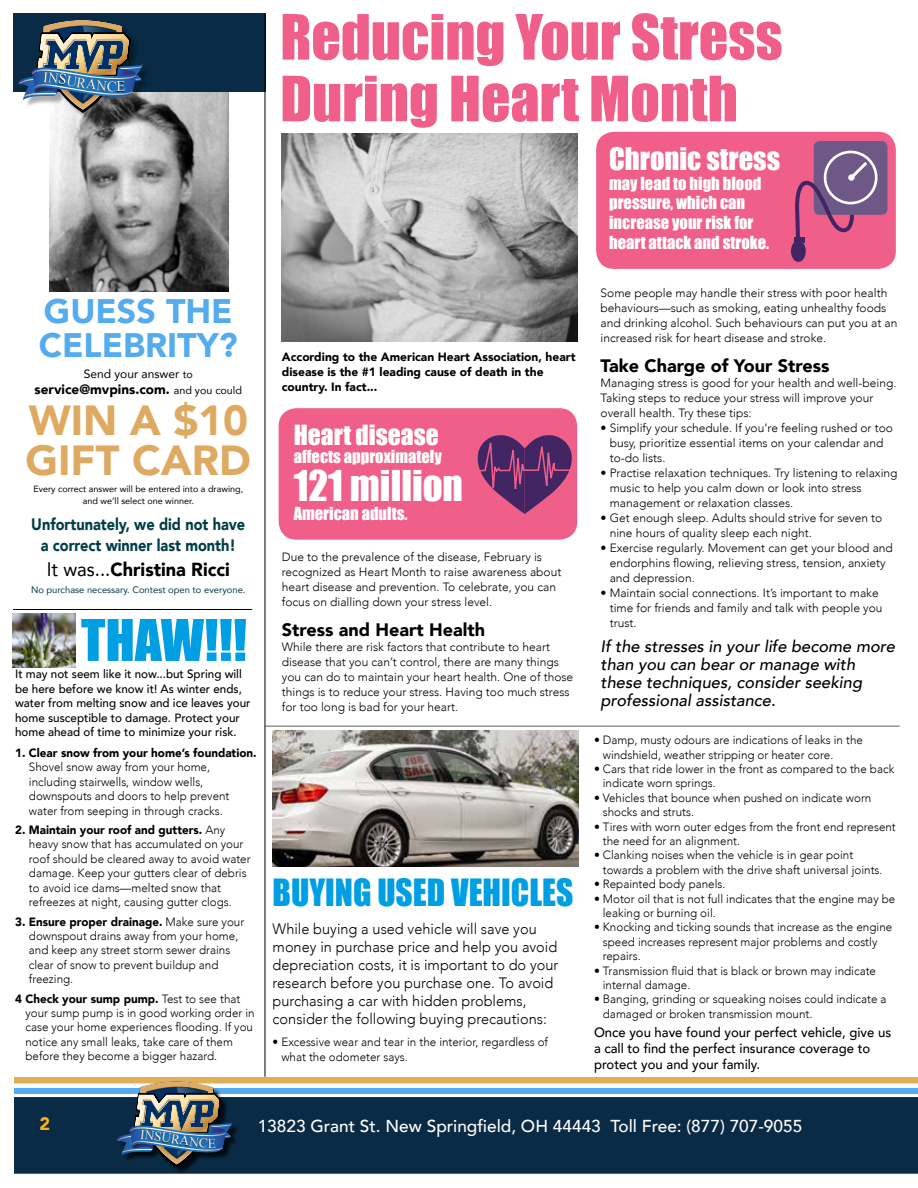
<style>
.page{position:relative;width:918px;height:1188px;background:#fff}
.page>*{position:absolute;margin:0;border:0;box-sizing:border-box;transform-origin:0 0}
.t1{font:57.75px/61.7px "Impact";color:#f05f89}
.t2{font:53.1px "Impact";color:#009ee3}
.t3{font:900 42px/40.5px "Avenir";color:#deaa62}
.t4{font:39px "Impact";color:#fff}
.t5{font:34.5px "Impact";color:#009ee3}
.t6{font:900 33.9px/33.9px "Avenir";color:#54abed}
.t7{font:28.5px "Impact";color:#fff}
.t8{font:25.5px "Impact";color:#fff}
.t9{font:900 18.9px "Avenir";color:#000;scale:.96 1}
.t10{font:900 18px "Avenir";color:#000}
.t11{font:900 18px "Avenir";color:#fcaf17}
.t12{font:500 17.25px "Avenir";color:#fff}
.t13{font:italic 500 16.5px/18px "Avenir";color:#000}
.t14{font:16.5px/19.5px "Impact";color:#fff}
.t15{font:900 16.5px/21px "Avenir";color:#003e45;text-align:center;scale:.88 1}
.t16{font:300 15px/18px "Avenir";color:#000}
.t17{font:500 13.5px/16.2px "Avenir";color:#000}
.t18{font:900 13.5px "Avenir";color:#000}
.t19{font:300 12px/14.4px "Avenir";color:#000}
.t20{font:500 12px/14.4px "Avenir";color:#000}
.t21{font:900 12px/15px "Avenir";color:#000}
.t22{font:12px "Avenir";color:#000}
.t23{font:9.45px "Avenir";color:#003e45}
.t24{font:9px/12px "Avenir";color:#000;text-align:center}
.s1{font-size:10.65px}
.s2{font-weight:400;font-size:10.65px}
.s3{font-weight:400;font-size:19.5px}
.s4{font-weight:900}
</style>
<div class="page">
<img style="left:50px;top:93px;width:179px;height:199px">
<div style="left:13px;top:14px;width:253px;height:78px;background:#0a2b45"></div>
<div style="left:1px;top:1077px;width:917px;height:80px;background:#e0ae55"></div>
<svg style="left:14px;top:1083px;width:904px;height:11px;background:#9fcded"></svg>
<div style="left:14px;top:1094px;width:904px;height:80px;background:#0a2b45"></div>
<div style="left:118px;top:1083px;width:122px;height:92px;background:#000;opacity:.75"></div>
<div style="left:0;top:1058px;width:14px;height:130px;background:#fff"></div>
<hr style="left:265px;top:14px;width:1px;height:1063px;background:#000">
<hr style="left:13px;top:609px;width:239px;height:1px;background:#000">
<hr style="left:265px;top:726px;width:635px;height:1px;background:#5c5c5e">
<div style="left:19px;top:22px;width:132px;height:99px;background:#000;opacity:.32"></div>
<img style="left:281px;top:134px;width:296px;height:207px">
<div style="left:279px;top:408px;width:298px;height:132px;background:#f05f89;border-radius:18px"></div>
<svg style="left:477px;top:435px;width:95px;height:79px"></svg>
<img style="left:272px;top:730px;width:307px;height:136px">
<img style="left:13px;top:613px;width:63px;height:55px">
<div style="left:596px;top:132px;width:300px;height:137px;background:#f05f89;border-radius:18px"></div>
<div style="left:814px;top:141px;width:73px;height:74px;background:#6d5887;border-radius:6px"></div>
<div style="left:824px;top:151px;width:54px;height:53px;border:3px solid #fff;border-radius:50%"></div>
<div style="left:791px;top:240px;width:15px;height:22px;background:#422663;border-radius:50%"></div>
<svg style="left:793px;top:159px;width:77px;height:93px"></svg>
<img style="left:116px;top:1081px;width:116px;height:85px">
<img style="left:17px;top:20px;width:126px;height:92px">
<h1 class="t1" style="left:280px;top:5px;width:504px">Reducing Your Stress<br>During Heart Month</h1>
<h3 class="t6" style="left:39px;top:293px;width:200px">GUESS THE<br>CELEBRITY?</h3>
<p class="t22" style="left:84px;top:364px;width:111px">Send your answer <span class="s1">to</span></p>
<p class="t18" style="left:35px;top:378px;width:209px">service@mvpins.com. <span class="s2">and you could</span></p>
<h3 class="t3" style="left:26px;top:399px;width:227px">WIN A $10<br>GIFT CARD</h3>
<p class="t24" style="left:33px;top:483px;width:211px">Every correct answer will be entered into a drawing, and we’ll select one winner.</p>
<h3 class="t15" style="left:31px;top:513px;width:245px">Unfortunately, we did not have a correct winner last month!</h3>
<h3 class="t9" style="left:47px;top:554px;width:192px"><span class="s3">It was...</span>Christina Ricci</h3>
<p class="t23" style="left:31px;top:582px;width:216px">No purchase necessary. Contest open to everyone.</p>
<h2 class="t2" style="left:81px;top:599px;width:167px">THAW!!!</h2>
<p class="t20" style="left:15px;top:666px;width:237px">It may not seem like it now...but Spring will be here before we know it! As winter ends, water from melting snow and ice leaves your home susceptible to damage. Protect your home ahead of time to minimize your risk.</p>
<p class="t21" style="left:15px;top:745px;width:243px">1. Clear snow from your home’s foundation.</p>
<p class="t19" style="left:29px;top:760px;width:202px">Shovel snow away from your home, including stairwells, window wells, downspouts and doors to help prevent water from seeping in through cracks.</p>
<p class="t19" style="left:29px;top:823px;width:223px;text-indent:-14px"><span class="s4">2. Maintain your roof and gutters.</span> Any heavy snow that has accumulated on your roof should be cleared away to avoid water damage. Keep your gutters clear of debris to avoid ice dams—melted snow that refreezes at night, causing gutter clogs.</p>
<p class="t19" style="left:29px;top:914px;width:217px;text-indent:-14px"><span class="s4">3. Ensure proper drainage.</span> Make sure your downspout drains away from your home, and keep any street storm sewer drains clear of snow to prevent buildup and freezing.</p>
<p class="t19" style="left:25px;top:991px;width:231px;text-indent:-10px"><span class="s4">4 Check your sump pump.</span> Test to see that your sump pump is in good working order in case your home experiences flooding. If you notice any small leaks, take care of them before they become a bigger hazard.</p>
<p class="t21" style="left:282px;top:349px;width:295px">According to the American Heart Association, heart disease is the #1 leading cause of death in the country. In fact...</p>
<h3 class="t8" style="left:294px;top:415px;width:147px">Heart disease</h3>
<h3 class="t14" style="left:294px;top:447px;width:150px">affects approximately</h3>
<h3 class="t4" style="left:294px;top:455px;width:171px">121 million</h3>
<h3 class="t14" style="left:294px;top:504px;width:115px">American adults.</h3>
<p class="t19" style="left:282px;top:549px;width:281px;line-height:15px">Due to the prevalence of the disease, February is recognized as Heart Month to raise awareness about heart disease and prevention. To celebrate, you can focus on dialling down your stress level.</p>
<h3 class="t10" style="left:282px;top:614px;width:205px">Stress and Heart Health</h3>
<p class="t19" style="left:282px;top:639px;width:293px;line-height:15px">While there are risk factors that contribute to heart disease that you can’t control, there are many things you can do to maintain your heart health. One of those things is to reduce your stress. Having too much stress for too long is bad for your heart.</p>
<h3 class="t5" style="left:273px;top:866px;width:302px">BUYING USED VEHICLES</h3>
<p class="t16" style="left:273px;top:920px;width:287px">While buying a used vehicle will save you money in purchase price and help you avoid depreciation costs, it is important to do your research before you purchase one. To avoid purchasing a car with hidden problems, consider the following buying precautions:</p>
<p class="t19" style="left:281px;top:1035px;width:268px;text-indent:-9px">• Excessive wear and tear in the interior, regardless of what the odometer says.</p>
<h3 class="t7" style="left:609px;top:137px;width:173px">Chronic stress</h3>
<h3 class="t14" style="left:609px;top:173px;width:162px">may lead to high blood pressure, which can increase your risk for heart attack and stroke.</h3>
<p class="t19" style="left:601px;top:285px;width:298px;line-height:15px">Some people may handle their stress with poor health behaviours—such as smoking, eating unhealthy foods and drinking alcohol. Such behaviours can put you at an increased risk for heart disease and stroke.</p>
<h3 class="t10" style="left:601px;top:350px;width:230px">Take Charge of Your Stress</h3>
<p class="t19" style="left:601px;top:375px;width:297px;line-height:15px">Managing stress is good for your health and well-being.<br>Taking steps to reduce your stress will improve your overall health. Try these tips:</p>
<p class="t19" style="left:610px;top:420px;width:285px;line-height:15px;text-indent:-9px">• Simplify your schedule. If you’re feeling rushed or too busy, prioritize essential items on your calendar and to-do lists.</p>
<p class="t19" style="left:610px;top:465px;width:289px;line-height:15px;text-indent:-9px">• Practise relaxation techniques. Try listening to relaxing music to help you calm down or look into stress management or relaxation classes.</p>
<p class="t19" style="left:610px;top:510px;width:274px;line-height:15px;text-indent:-9px">• Get enough sleep. Adults should strive for seven to nine hours of quality sleep each night.</p>
<p class="t19" style="left:610px;top:540px;width:285px;line-height:15px;text-indent:-9px">• Exercise regularly. Movement can get your blood and endorphins flowing, relieving stress, tension, anxiety and depression.</p>
<p class="t19" style="left:610px;top:585px;width:274px;line-height:15px;text-indent:-9px">• Maintain social connections. It’s important to make time for friends and family and talk with people you trust.</p>
<h3 class="t13" style="left:601px;top:638px;width:296px">If the stresses in your life become more than you can bear or manage with these techniques, consider seeking professional assistance.</h3>
<p class="t19" style="left:603px;top:733px;width:262px;text-indent:-9px">• Damp, musty odours are indications of leaks in the windshield, weather stripping or heater core.</p>
<p class="t19" style="left:603px;top:762px;width:293px;text-indent:-9px">• Cars that ride lower in the front as compared to the back indicate worn springs.</p>
<p class="t19" style="left:603px;top:791px;width:270px;text-indent:-9px">• Vehicles that bounce when pushed on indicate worn shocks and struts.</p>
<p class="t19" style="left:603px;top:819px;width:295px;text-indent:-9px">• Tires with worn outer edges from the front end represent the need for an alignment.</p>
<p class="t19" style="left:603px;top:848px;width:281px;text-indent:-9px">• Clanking noises when the vehicle is in gear point towards a problem with the drive shaft universal joints.</p>
<p class="t19" style="left:594px;top:877px;width:133px">• Repainted body panels.</p>
<p class="t19" style="left:603px;top:891px;width:294px;text-indent:-9px">• Motor oil that is not full indicates that the engine may be leaking or burning oil.</p>
<p class="t19" style="left:603px;top:920px;width:291px;text-indent:-9px">• Knocking and ticking sounds that increase as the engine speed increases represent major problems and costly repairs.</p>
<p class="t19" style="left:603px;top:963px;width:275px;text-indent:-9px">• Transmission fluid that is black or brown may indicate internal damage.</p>
<p class="t19" style="left:603px;top:992px;width:285px;text-indent:-9px">• Banging, grinding or squeaking noises could indicate a damaged or broken transmission mount.</p>
<p class="t17" style="left:594px;top:1024px;width:299px">Once you have found your perfect vehicle, give us a call to find the perfect insurance coverage to protect you and your family.</p>
<h3 class="t11" style="left:39px;top:1109px;width:12px">2</h3>
<h3 class="t12" style="left:258px;top:1111px;width:546px">13823 Grant St. New Springfield, OH 44443 Toll Free: (877) 707-9055</h3>
</div>
